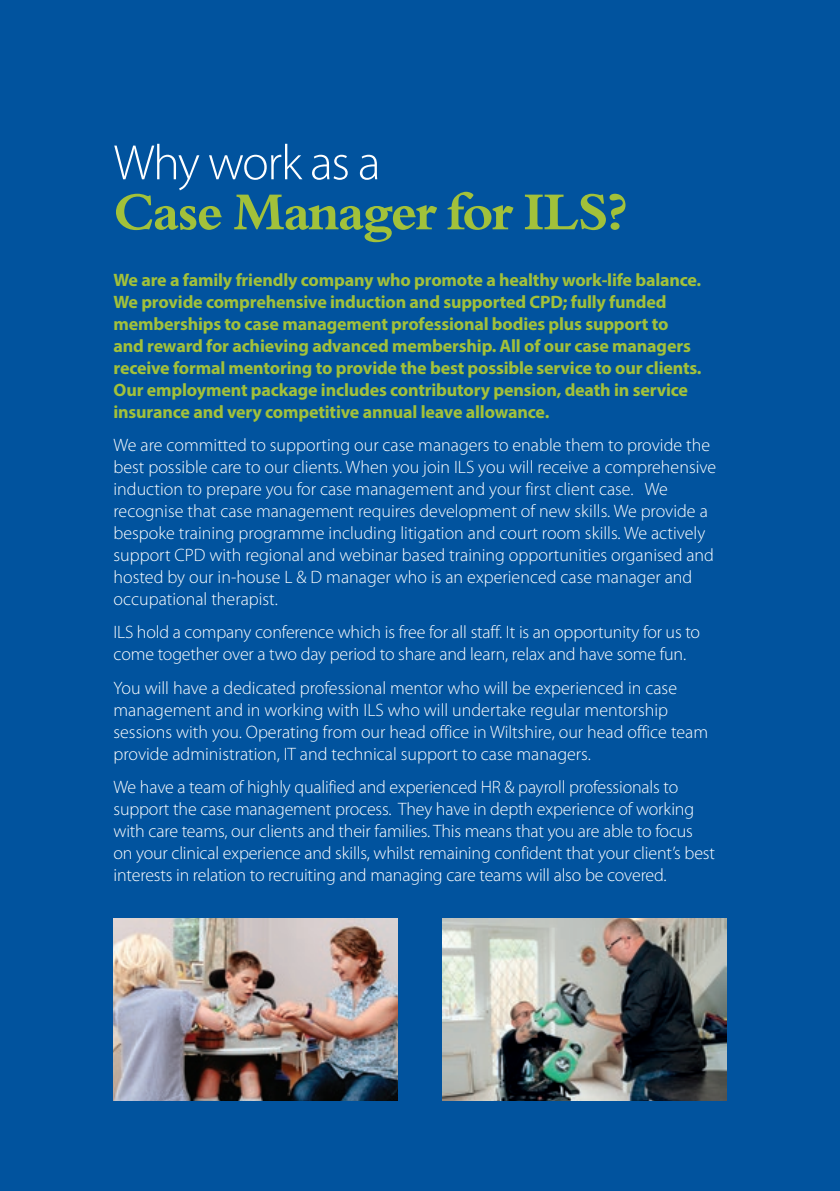
<style>
.page{position:relative;width:840px;height:1191px;background:#fff}
.page>*{position:absolute;margin:0;border:0;box-sizing:border-box;transform-origin:0 0}
.t1{font:700 52px "Borgia Pro";letter-spacing:-.03em;color:#a2c13a}
.t2{font:300 50px "Myriad Pro";letter-spacing:-.03em;color:#fff}
.t3{font:300 18px/22px "Myriad Pro";color:#fff}
.t4{font:700 18px/22px "Myriad Pro";letter-spacing:-.01em;color:#a2c13a}
</style>
<div class="page">
<div style="left:0;top:0;width:839px;height:1191px;background:#01539e"></div>
<img style="left:113px;top:918px;width:284px;height:182px">
<img style="left:442px;top:918px;width:284px;height:182px">
<h2 class="t2" style="left:113px;top:132px;width:268px">Why work as a</h2>
<h1 class="t1" style="left:113px;top:181px;width:515px">Case Manager for ILS?</h1>
<p class="t4" style="left:113px;top:268px;width:589px">We are a family friendly company who promote a healthy work-life balance.<br>We provide comprehensive induction and supported CPD; fully funded memberships to case management professional bodies plus support to and reward for achieving advanced membership. All of our case managers receive formal mentoring to provide the best possible service to our clients.<br>Our employment package includes contributory pension, death in service insurance and very competitive annual leave allowance.</p>
<p class="t3" style="left:113px;top:434px;width:604px">We are committed to supporting our case managers to enable them to provide the best possible care to our clients. When you join ILS you will receive a comprehensive induction to prepare you for case management and your first client case. We recognise that case management requires development of new skills. We provide a bespoke training programme including litigation and court room skills. We actively support CPD with regional and webinar based training opportunities organised and hosted by our in-house L &amp; D manager who is an experienced case manager and occupational therapist.</p>
<p class="t3" style="left:113px;top:621px;width:588px">ILS hold a company conference which is free for all staff. It is an opportunity for us to come together over a two day period to share and learn, relax and have some fun.</p>
<p class="t3" style="left:113px;top:676px;width:595px">You will have a dedicated professional mentor who will be experienced in case management and in working with ILS who will undertake regular mentorship sessions with you. Operating from our head office in Wiltshire, our head office team provide administration, IT and technical support to case managers.</p>
<p class="t3" style="left:113px;top:776px;width:602px">We have a team of highly qualified and experienced HR &amp; payroll professionals to support the case management process. They have in depth experience of working with care teams, our clients and their families. This means that you are able to focus on your clinical experience and skills, whilst remaining confident that your client’s best interests in relation to recruiting and managing care teams will also be covered.</p>
</div>
